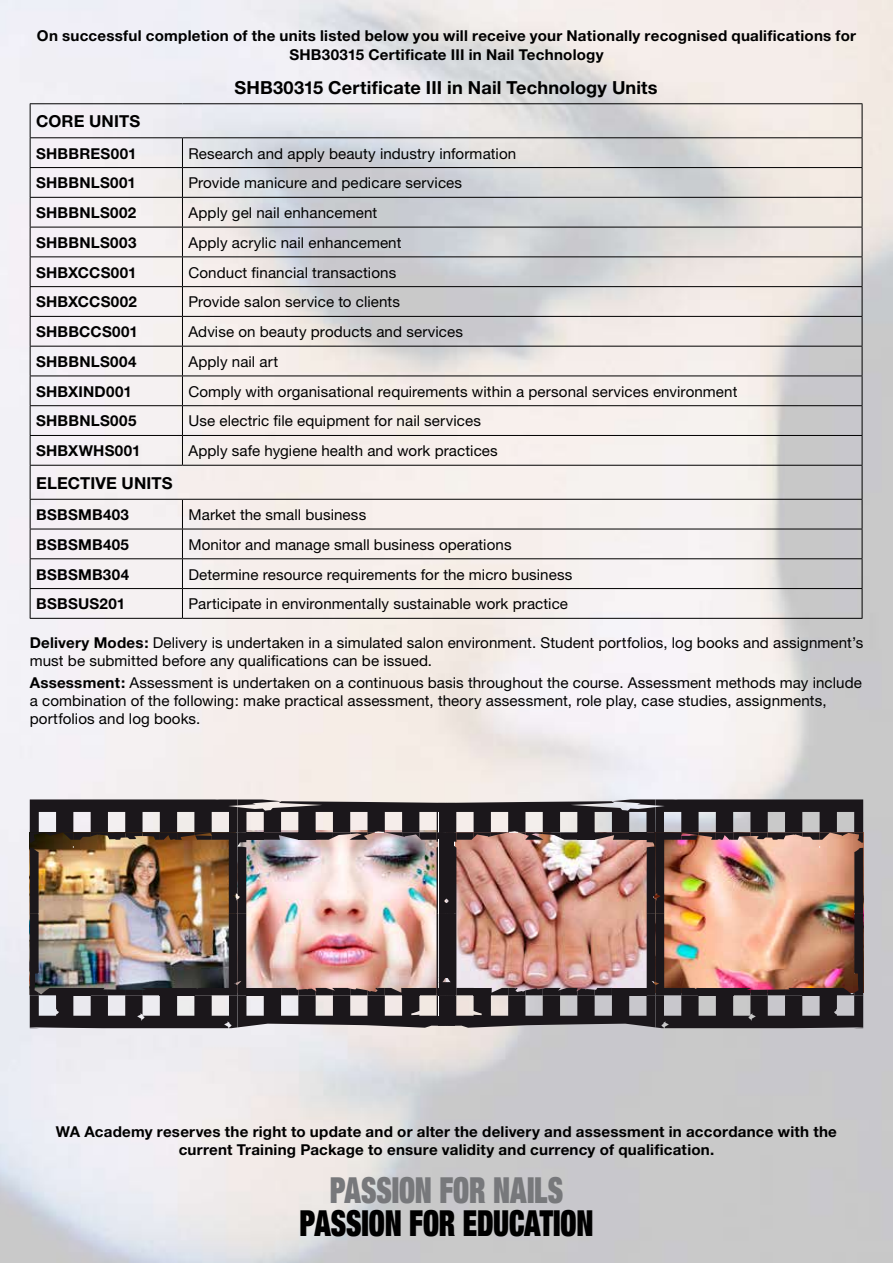
<style>
.page{position:relative;width:893px;height:1263px;background:#fff}
.page>*{position:absolute;margin:0;border:0;box-sizing:border-box;transform-origin:0 0}
.t1{font:900 expanded 36px "Helvetica Neue";letter-spacing:-.005em;color:#000;scale:.8 1}
.t2{font:900 expanded 36px "Helvetica Neue";letter-spacing:-.005em;color:#77787b;scale:.8 1}
.t3{font:700 18px "Helvetica Neue";letter-spacing:.005em;color:#000}
.t4{font:700 16.5px "Helvetica Neue";letter-spacing:.005em;color:#000}
.t5{font:15px/18px "Helvetica Neue";letter-spacing:.005em;color:#000}
.t6{font:700 15px/18px "Helvetica Neue";letter-spacing:.015em;color:#000;text-align:center}
.s1{font-weight:700}
</style>
<div class="page">
<img style="left:0;top:0;width:893px;height:1263px">
<hr style="left:30px;top:103px;width:152px;height:1px;background:#000">
<hr style="left:30px;top:104px;width:1px;height:33px;background:#000">
<hr style="left:182px;top:103px;width:680px;height:1px;background:#000">
<hr style="left:862px;top:104px;width:1px;height:33px;background:#000">
<hr style="left:30px;top:137px;width:152px;height:1px;background:#000">
<hr style="left:182px;top:137px;width:680px;height:1px;background:#000">
<hr style="left:30px;top:167px;width:152px;height:1px;background:#000">
<hr style="left:182px;top:167px;width:680px;height:1px;background:#000">
<hr style="left:30px;top:197px;width:152px;height:1px;background:#000">
<hr style="left:182px;top:197px;width:680px;height:1px;background:#000">
<hr style="left:30px;top:227px;width:152px;height:1px;background:#000">
<hr style="left:182px;top:227px;width:680px;height:1px;background:#000">
<hr style="left:30px;top:256px;width:152px;height:1px;background:#000">
<hr style="left:182px;top:256px;width:680px;height:1px;background:#000">
<hr style="left:30px;top:286px;width:152px;height:1px;background:#000">
<hr style="left:182px;top:286px;width:680px;height:1px;background:#000">
<hr style="left:30px;top:316px;width:152px;height:1px;background:#000">
<svg style="left:30px;top:138px;width:1px;height:208px"></svg>
<hr style="left:182px;top:316px;width:680px;height:1px;background:#000">
<svg style="left:182px;top:138px;width:1px;height:208px"></svg>
<svg style="left:862px;top:138px;width:1px;height:208px"></svg>
<hr style="left:30px;top:346px;width:152px;height:1px;background:#000">
<hr style="left:30px;top:346px;width:1px;height:30px;background:#000">
<hr style="left:182px;top:346px;width:680px;height:1px;background:#000">
<hr style="left:182px;top:346px;width:1px;height:30px;background:#000">
<hr style="left:862px;top:346px;width:1px;height:30px;background:#000">
<hr style="left:30px;top:376px;width:152px;height:1px;background:#000">
<hr style="left:182px;top:376px;width:680px;height:1px;background:#000">
<hr style="left:30px;top:405px;width:152px;height:1px;background:#000">
<hr style="left:182px;top:405px;width:680px;height:1px;background:#000">
<hr style="left:30px;top:435px;width:152px;height:1px;background:#000">
<svg style="left:30px;top:376px;width:1px;height:89px"></svg>
<hr style="left:182px;top:435px;width:680px;height:1px;background:#000">
<svg style="left:182px;top:376px;width:1px;height:89px"></svg>
<svg style="left:862px;top:376px;width:1px;height:89px"></svg>
<hr style="left:30px;top:465px;width:152px;height:1px;background:#000">
<hr style="left:30px;top:466px;width:1px;height:33px;background:#000">
<hr style="left:182px;top:465px;width:680px;height:1px;background:#000">
<hr style="left:862px;top:466px;width:1px;height:33px;background:#000">
<hr style="left:30px;top:499px;width:152px;height:1px;background:#000">
<hr style="left:182px;top:499px;width:680px;height:1px;background:#000">
<hr style="left:30px;top:529px;width:152px;height:1px;background:#000">
<hr style="left:182px;top:529px;width:680px;height:1px;background:#000">
<hr style="left:30px;top:558px;width:152px;height:1px;background:#000">
<hr style="left:182px;top:558px;width:680px;height:1px;background:#000">
<hr style="left:30px;top:588px;width:152px;height:1px;background:#000">
<svg style="left:30px;top:500px;width:1px;height:118px"></svg>
<hr style="left:182px;top:588px;width:680px;height:1px;background:#000">
<svg style="left:182px;top:500px;width:1px;height:118px"></svg>
<svg style="left:862px;top:500px;width:1px;height:118px"></svg>
<hr style="left:30px;top:618px;width:152px;height:1px;background:#000">
<hr style="left:182px;top:618px;width:680px;height:1px;background:#000">
<img style="left:30px;top:799px;width:834px;height:229px">
<p class="t6" style="left:37px;top:27px;width:821px">On successful completion of the units listed below you will receive your Nationally recognised qualifications for<br>SHB30315 Certificate III in Nail Technology</p>
<p class="t3" style="left:235px;top:76px;width:425px">SHB30315 Certificate III in Nail Technology Units</p>
<p class="t4" style="left:36px;top:111px;width:106px">CORE UNITS</p>
<p class="t6" style="left:36px;top:144px;width:102px">SHBBRES001</p>
<p class="t5" style="left:188px;top:144px;width:329px">Research and apply beauty industry information</p>
<p class="t6" style="left:36px;top:174px;width:101px">SHBBNLS001</p>
<p class="t5" style="left:188px;top:174px;width:275px">Provide manicure and pedicare services</p>
<p class="t6" style="left:36px;top:203px;width:102px">SHBBNLS002</p>
<p class="t5" style="left:188px;top:204px;width:190px">Apply gel nail enhancement</p>
<p class="t6" style="left:36px;top:233px;width:102px">SHBBNLS003</p>
<p class="t5" style="left:188px;top:233px;width:215px">Apply acrylic nail enhancement</p>
<p class="t6" style="left:36px;top:263px;width:102px">SHBXCCS001</p>
<p class="t5" style="left:188px;top:263px;width:209px">Conduct fi nancial transactions</p>
<p class="t6" style="left:36px;top:293px;width:102px">SHBXCCS002</p>
<p class="t5" style="left:188px;top:293px;width:213px">Provide salon service to clients</p>
<p class="t6" style="left:36px;top:322px;width:103px">SHBBCCS001</p>
<p class="t5" style="left:188px;top:323px;width:276px">Advise on beauty products and services</p>
<p class="t6" style="left:36px;top:352px;width:102px">SHBBNLS004</p>
<p class="t5" style="left:188px;top:352px;width:91px">Apply nail art</p>
<p class="t6" style="left:36px;top:382px;width:97px">SHBXIND001</p>
<p class="t5" style="left:188px;top:382px;width:550px">Comply with organisational requirements within a personal services environment</p>
<p class="t6" style="left:36px;top:412px;width:102px">SHBBNLS005</p>
<p class="t5" style="left:188px;top:412px;width:294px">Use electric fi le equipment for nail services</p>
<p class="t6" style="left:36px;top:441px;width:106px">SHBXWHS001</p>
<p class="t5" style="left:188px;top:442px;width:311px">Apply safe hygiene health and work practices</p>
<p class="t4" style="left:36px;top:473px;width:138px">ELECTIVE UNITS</p>
<p class="t6" style="left:36px;top:505px;width:94px">BSBSMB403</p>
<p class="t5" style="left:188px;top:505px;width:179px">Market the small business</p>
<p class="t6" style="left:36px;top:535px;width:94px">BSBSMB405</p>
<p class="t5" style="left:188px;top:535px;width:325px">Monitor and manage small business operations</p>
<p class="t6" style="left:36px;top:565px;width:94px">BSBSMB304</p>
<p class="t5" style="left:188px;top:565px;width:385px">Determine resource requirements for the micro business</p>
<p class="t6" style="left:36px;top:595px;width:90px">BSBSUS201</p>
<p class="t5" style="left:188px;top:595px;width:381px">Participate in environmentally sustainable work practice</p>
<p class="t5" style="left:30px;top:634px;width:835px"><span class="s1">Delivery Modes:</span> Delivery is undertaken in a simulated salon environment. Student portfolios, log books and assignment’s must be submitted before any qualifications can be issued.</p>
<p class="t5" style="left:30px;top:674px;width:834px"><span class="s1">Assessment:</span> Assessment is undertaken on a continuous basis throughout the course. Assessment methods may include a combination of the following: make practical assessment, theory assessment, role play, case studies, assignments, portfolios and log books.</p>
<p class="t6" style="left:56px;top:1122px;width:782px">WA Academy reserves the right to update and or alter the delivery and assessment in accordance with the current Training Package to ensure validity and currency of qualification.</p>
<h1 class="t2" style="left:330px;top:1167px;width:293px">PASSION FOR NAILS</h1>
<h1 class="t1" style="left:300px;top:1200px;width:369px">PASSION FOR EDUCATION</h1>
</div>
